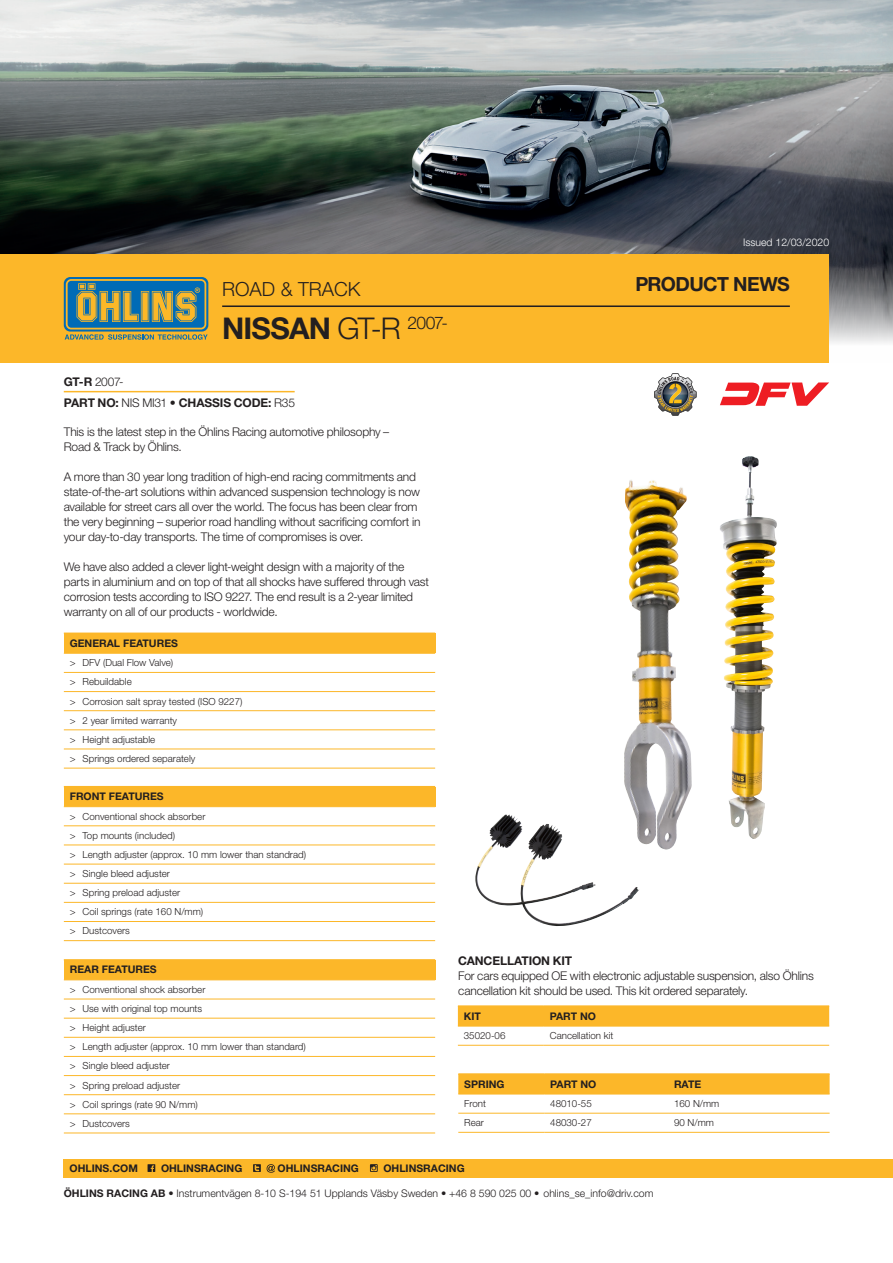
<style>
.page{position:relative;width:893px;height:1263px;background:#fff}
.page>*{position:absolute;margin:0;border:0;box-sizing:border-box;transform-origin:0 0}
.t1{font:700 30px "Helvetica Neue LT Std";letter-spacing:-.025em;color:#231f20}
.t2{font:700 19.5px "Helvetica Neue LT Std";letter-spacing:-.03em;color:#231f20}
.t3{font:300 19.5px "Helvetica Neue LT Std";color:#231f20}
.t4{font:300 12px/15px "Helvetica Neue LT Std";letter-spacing:-.015em;color:#231f20}
.t5{font:700 12px "Helvetica Neue LT Std";letter-spacing:-.01em;color:#231f20}
.Featues{font:700 10.5px "Helvetica Neue LT Std";color:#231f20}
.t6{font:300 10.5px "Helvetica Neue LT Std";color:#231f20}
.t7{font:300 10.5px "Helvetica Neue LT Std";color:#fff}
.Paragraph_Style_2{font:300 9.75px "Helvetica Neue LT Std";color:#231f20}
.s1{font-weight:300}
.s2{font-weight:700}
</style>
<div class="page">
<img style="left:0;top:0;width:893px;height:343px">
<div style="left:0;top:254px;width:829px;height:109px;background:#fcb729"></div>
<div style="left:64px;top:277px;width:144px;height:55px;background:#006bb6;border-radius:7px"></div>
<svg style="left:65px;top:279px;width:143px;height:61px"></svg>
<hr style="left:222px;top:305px;width:568px;height:2px;background:#231f20">
<div style="left:64px;top:1159px;width:829px;height:19px;background:#fcb729"></div>
<svg style="left:148px;top:1164px;width:7px;height:8px"></svg>
<svg style="left:253px;top:1164px;width:8px;height:8px"></svg>
<svg style="left:267px;top:1164px;width:8px;height:9px"></svg>
<svg style="left:370px;top:1164px;width:8px;height:8px"></svg>
<div style="left:64px;top:633px;width:371px;height:20px;background:#fcb729"></div>
<svg style="left:64px;top:671px;width:371px;height:97px"></svg>
<hr style="left:64px;top:632px;width:371px;height:2px;background:#fcb729">
<hr style="left:64px;top:653px;width:371px;height:1px;background:#fcb729">
<hr style="left:64px;top:672px;width:371px;height:1px;background:#fcb729">
<hr style="left:64px;top:691px;width:371px;height:1px;background:#fcb729">
<hr style="left:64px;top:710px;width:371px;height:1px;background:#fcb729">
<hr style="left:64px;top:729px;width:371px;height:1px;background:#fcb729">
<hr style="left:64px;top:749px;width:371px;height:1px;background:#fcb729">
<hr style="left:64px;top:768px;width:371px;height:1px;background:#fcb729">
<div style="left:64px;top:787px;width:371px;height:20px;background:#fcb729"></div>
<svg style="left:64px;top:807px;width:371px;height:95px"></svg>
<hr style="left:64px;top:786px;width:371px;height:1px;background:#fcb729">
<hr style="left:64px;top:825px;width:371px;height:1px;background:#fcb729">
<hr style="left:64px;top:844px;width:371px;height:1px;background:#fcb729">
<hr style="left:64px;top:864px;width:371px;height:1px;background:#fcb729">
<hr style="left:64px;top:883px;width:371px;height:1px;background:#fcb729">
<hr style="left:64px;top:902px;width:371px;height:1px;background:#fcb729">
<hr style="left:64px;top:921px;width:371px;height:1px;background:#fcb729">
<hr style="left:64px;top:940px;width:371px;height:1px;background:#fcb729">
<div style="left:64px;top:960px;width:371px;height:20px;background:#fcb729"></div>
<svg style="left:64px;top:980px;width:371px;height:135px"></svg>
<hr style="left:64px;top:959px;width:371px;height:2px;background:#fcb729">
<hr style="left:64px;top:999px;width:371px;height:1px;background:#fcb729">
<hr style="left:64px;top:1018px;width:371px;height:1px;background:#fcb729">
<hr style="left:64px;top:1037px;width:371px;height:1px;background:#fcb729">
<hr style="left:64px;top:1056px;width:371px;height:1px;background:#fcb729">
<hr style="left:64px;top:1075px;width:371px;height:1px;background:#fcb729">
<hr style="left:64px;top:1094px;width:371px;height:1px;background:#fcb729">
<hr style="left:64px;top:1113px;width:371px;height:1px;background:#fcb729">
<hr style="left:64px;top:1132px;width:371px;height:1px;background:#fcb729">
<hr style="left:64px;top:391px;width:231px;height:1px;background:#fcb729">
<svg style="left:458px;top:1007px;width:371px;height:38px"></svg>
<hr style="left:458px;top:1005px;width:86px;height:2px;background:#fcb729">
<hr style="left:544px;top:1005px;width:285px;height:2px;background:#fcb729">
<hr style="left:458px;top:1026px;width:86px;height:1px;background:#fcb729">
<hr style="left:544px;top:1026px;width:285px;height:1px;background:#fcb729">
<hr style="left:458px;top:1045px;width:86px;height:1px;background:#fcb729">
<hr style="left:544px;top:1045px;width:285px;height:1px;background:#fcb729">
<img style="left:475px;top:814px;width:164px;height:112px">
<img style="left:720px;top:456px;width:57px;height:383px">
<img style="left:624px;top:480px;width:68px;height:369px">
<svg style="left:720px;top:382px;width:109px;height:24px"></svg>
<svg style="left:654px;top:373px;width:43px;height:43px"></svg>
<svg style="left:458px;top:1075px;width:372px;height:57px"></svg>
<hr style="left:458px;top:1073px;width:86px;height:2px;background:#fcb729">
<hr style="left:544px;top:1073px;width:124px;height:2px;background:#fcb729">
<hr style="left:668px;top:1073px;width:162px;height:2px;background:#fcb729">
<hr style="left:458px;top:1094px;width:86px;height:1px;background:#fcb729">
<hr style="left:544px;top:1094px;width:124px;height:1px;background:#fcb729">
<hr style="left:668px;top:1094px;width:162px;height:1px;background:#fcb729">
<hr style="left:458px;top:1113px;width:86px;height:1px;background:#fcb729">
<hr style="left:544px;top:1113px;width:124px;height:1px;background:#fcb729">
<hr style="left:668px;top:1113px;width:162px;height:1px;background:#fcb729">
<hr style="left:458px;top:1132px;width:86px;height:1px;background:#fcb729">
<hr style="left:544px;top:1132px;width:124px;height:1px;background:#fcb729">
<hr style="left:668px;top:1132px;width:162px;height:1px;background:#fcb729">
<p class="t3" style="left:222px;top:277px;width:140px">ROAD &amp; TRACK</p>
<p class="t1" style="left:222px;top:310px;width:227px">NISSAN <span class="s1">GT-R</span> <sup>2007-</sup></p>
<p class="t7" style="left:743px;top:236px;width:88px">Issued 12/03/2020</p>
<h2 class="t2" style="left:635px;top:272px;width:156px">PRODUCT NEWS</h2>
<p class="t4" style="left:64px;top:374px;width:61px"><span class="s2">GT-R</span> 2007-</p>
<p class="t4" style="left:64px;top:424px;width:327px">This is the latest step in the Öhlins Racing automotive philosophy –<br>Road &amp; Track by Öhlins.</p>
<p class="t4" style="left:64px;top:469px;width:358px">A more than 30 year long tradition of high-end racing commitments and state-of-the-art solutions within advanced suspension technology is now available for street cars all over the world. The focus has been clear from the very beginning – superior road handling without sacrificing comfort in your day-to-day transports. The time of compromises is over.</p>
<p class="t4" style="left:64px;top:559px;width:367px">We have also added a clever light-weight design with a majority of the parts in aluminium and on top of that all shocks have suffered through vast corrosion tests according to ISO 9227. The end result is a 2-year limited warranty on all of our products - worldwide.</p>
<p class="t5" style="left:64px;top:395px;width:233px">PART NO: <span class="s1">NIS MI31 •</span> CHASSIS CODE: <span class="s1">R35</span></p>
<p class="Featues" style="left:70px;top:636px;width:110px">GENERAL FEATURES</p>
<p class="Paragraph_Style_2" style="left:70px;top:657px;width:105px">&gt; DFV (Dual Flow Valve)</p>
<p class="Paragraph_Style_2" style="left:70px;top:676px;width:63px">&gt; Rebuildable</p>
<p class="Paragraph_Style_2" style="left:70px;top:695px;width:174px">&gt; Corrosion salt spray tested (ISO 9227)</p>
<p class="Paragraph_Style_2" style="left:70px;top:714px;width:109px">&gt; 2 year limited warranty</p>
<p class="Paragraph_Style_2" style="left:70px;top:733px;width:87px">&gt; Height adjustable</p>
<p class="Paragraph_Style_2" style="left:70px;top:752px;width:127px">&gt; Springs ordered separately</p>
<p class="Featues" style="left:70px;top:790px;width:95px">FRONT FEATURES</p>
<p class="Paragraph_Style_2" style="left:70px;top:810px;width:137px">&gt; Conventional shock absorber</p>
<p class="Paragraph_Style_2" style="left:70px;top:829px;width:107px">&gt; Top mounts (included)</p>
<p class="Paragraph_Style_2" style="left:70px;top:848px;width:238px">&gt; Length adjuster (approx. 10 mm lower than standrad)</p>
<p class="Paragraph_Style_2" style="left:70px;top:868px;width:102px">&gt; Single bleed adjuster</p>
<p class="Paragraph_Style_2" style="left:70px;top:887px;width:112px">&gt; Spring preload adjuster</p>
<p class="Paragraph_Style_2" style="left:70px;top:906px;width:135px">&gt; Coil springs (rate 160 N/mm)</p>
<p class="Paragraph_Style_2" style="left:70px;top:925px;width:62px">&gt; Dustcovers</p>
<p class="Featues" style="left:70px;top:963px;width:88px">REAR FEATURES</p>
<p class="Paragraph_Style_2" style="left:70px;top:983px;width:137px">&gt; Conventional shock absorber</p>
<p class="Paragraph_Style_2" style="left:70px;top:1002px;width:134px">&gt; Use with original top mounts</p>
<p class="Paragraph_Style_2" style="left:70px;top:1022px;width:78px">&gt; Height adjuster</p>
<p class="Paragraph_Style_2" style="left:70px;top:1041px;width:237px">&gt; Length adjuster (approx. 10 mm lower than standard)</p>
<p class="Paragraph_Style_2" style="left:70px;top:1060px;width:102px">&gt; Single bleed adjuster</p>
<p class="Paragraph_Style_2" style="left:70px;top:1079px;width:112px">&gt; Spring preload adjuster</p>
<p class="Paragraph_Style_2" style="left:70px;top:1098px;width:129px">&gt; Coil springs (rate 90 N/mm)</p>
<p class="Paragraph_Style_2" style="left:70px;top:1117px;width:62px">&gt; Dustcovers</p>
<p class="t4" style="left:458px;top:953px;width:357px"><span class="s2">CANCELLATION KIT<br></span>For cars equipped OE with electronic adjustable suspension, also Öhlins cancellation kit should be used. This kit ordered separately.</p>
<p class="Featues" style="left:464px;top:1009px;width:19px">KIT</p>
<p class="Featues" style="left:550px;top:1009px;width:48px">PART NO</p>
<p class="Paragraph_Style_2" style="left:464px;top:1030px;width:43px">35020-06</p>
<p class="Paragraph_Style_2" style="left:550px;top:1030px;width:65px">Cancellation kit</p>
<p class="Featues" style="left:464px;top:1077px;width:42px">SPRING</p>
<p class="Featues" style="left:550px;top:1077px;width:48px">PART NO</p>
<p class="Featues" style="left:674px;top:1077px;width:29px">RATE</p>
<p class="Paragraph_Style_2" style="left:464px;top:1097px;width:23px">Front</p>
<p class="Paragraph_Style_2" style="left:550px;top:1097px;width:43px">48010-55</p>
<p class="Paragraph_Style_2" style="left:674px;top:1097px;width:47px">160 N/mm</p>
<p class="Paragraph_Style_2" style="left:464px;top:1117px;width:21px">Rear</p>
<p class="Paragraph_Style_2" style="left:550px;top:1117px;width:43px">48030-27</p>
<p class="Paragraph_Style_2" style="left:674px;top:1117px;width:41px">90 N/mm</p>
<p class="Featues" style="left:70px;top:1161px;width:70px">OHLINS.COM</p>
<p class="Featues" style="left:161px;top:1161px;width:83px">OHLINSRACING</p>
<p class="Featues" style="left:278px;top:1161px;width:83px">OHLINSRACING</p>
<p class="Featues" style="left:383px;top:1161px;width:83px">OHLINSRACING</p>
<p class="t6" style="left:64px;top:1187px;width:591px"><span class="s2">ÖHLINS RACING AB</span> • Instrumentvägen 8-10 S-194 51 Upplands Väsby Sweden • +46 8 590 025 00 • ohlins_se_info@driv.com</p>
</div>
